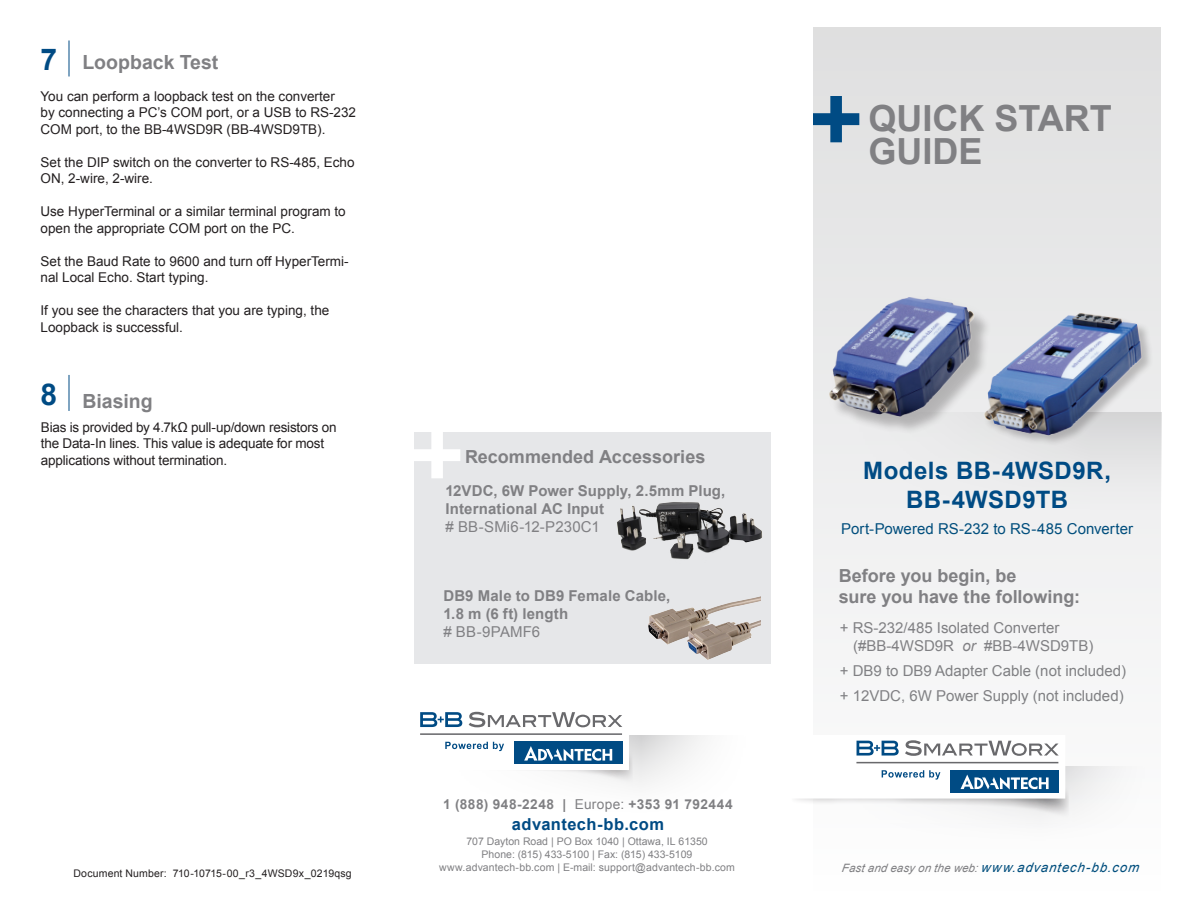
<style>
.page{position:relative;width:1188px;height:918px;background:#fff}
.page>*{position:absolute;margin:0;border:0;box-sizing:border-box;transform-origin:0 0}
.t1{font:700 36px "Arial";color:#808083}
.t2{font:700 30px "Arial";color:#004b84}
.t3{font:700 24px "Arial";letter-spacing:.015em;color:#004b84}
.t4{font:700 19.5px "Arial";color:#808083}
.t5{font:700 18px/21px "Arial";color:#808083}
.t6{font:700 16.5px "Arial";letter-spacing:.025em;color:#004b84}
.t7{font:15px/18px "Arial";color:#808083}
.t8{font:700 15px/18px "Arial";letter-spacing:.01em;color:#808083}
.t9{font:15px "Arial";letter-spacing:.005em;color:#014e7d}
.t10{font:700 13.65px "Arial";letter-spacing:.035em;color:#808083}
.t11{font:13.5px/16.5px "Arial";color:#231f20}
.t12{font:italic 11.55px "Arial";color:#808083}
.t13{font:10.5px "Arial";color:#808083}
.t14{font:10.5px "Arial";letter-spacing:.015em;color:#231f20}
.s1{font-style:italic}
.s2{font-weight:400}
.s3{font-size:13.2px;color:#014e7d}
</style>
<div class="page">
<svg style="left:813px;top:27px;width:348px;height:616px"></svg>
<svg style="left:813px;top:766px;width:348px;height:94px"></svg>
<svg style="left:629px;top:735px;width:76px;height:50px;fill:#f1f1f1"></svg>
<div style="left:787px;top:735px;width:278px;height:64px;background:#fff"></div>
<div style="left:950px;top:770px;width:108px;height:22px;background:#004b84"></div>
<svg style="left:961px;top:775px;width:88px;height:15px"></svg>
<svg style="left:857px;top:741px;width:42px;height:15px"></svg>
<svg style="left:905px;top:740px;width:154px;height:16px"></svg>
<hr style="left:856px;top:762px;width:202px;height:1px;background:#69696c">
<svg style="left:882px;top:770px;width:58px;height:10px"></svg>
<img style="left:538px;top:750px;width:95px;height:35px">
<div style="left:387px;top:707px;width:242px;height:63px;background:#fff"></div>
<div style="left:514px;top:742px;width:108px;height:22px;background:#004b84"></div>
<svg style="left:524px;top:746px;width:88px;height:15px"></svg>
<svg style="left:420px;top:712px;width:42px;height:15px"></svg>
<svg style="left:469px;top:712px;width:153px;height:15px"></svg>
<hr style="left:420px;top:733px;width:202px;height:2px;background:#69696c">
<svg style="left:445px;top:742px;width:59px;height:9px"></svg>
<svg style="left:813px;top:96px;width:46px;height:46px"></svg>
<hr style="left:69px;top:40px;width:1px;height:36px;background:#004b84">
<hr style="left:69px;top:375px;width:1px;height:36px;background:#004b84">
<div style="left:414px;top:433px;width:356px;height:231px;background:#e6e7e9"></div>
<svg style="left:414px;top:432px;width:46px;height:46px"></svg>
<img style="left:617px;top:489px;width:154px;height:75px">
<img style="left:649px;top:596px;width:111px;height:64px">
<img style="left:972px;top:282px;width:187px;height:166px">
<img style="left:814px;top:281px;width:178px;height:155px">
<p class="t2" style="left:40px;top:40px;width:18px">7</p>
<p class="t4" style="left:82px;top:49px;width:137px">Loopback Test</p>
<p class="t11" style="left:40px;top:88px;width:296px">You can perform a loopback test on the converter</p>
<p class="t11" style="left:40px;top:105px;width:317px">by connecting a PC’s COM port, or a USB to RS-232<br>COM port, to the BB-4WSD9R (BB-4WSD9TB).</p>
<p class="t11" style="left:40px;top:154px;width:316px">Set the DIP switch on the converter to RS-485, Echo<br>ON, 2-wire, 2-wire.</p>
<p class="t11" style="left:40px;top:204px;width:307px">Use HyperTerminal or a similar terminal program to</p>
<p class="t11" style="left:40px;top:220px;width:256px">open the appropriate COM port on the PC.</p>
<p class="t11" style="left:40px;top:253px;width:310px">Set the Baud Rate to 9600 and turn off HyperTermi&shy;nal Local Echo. Start typing.</p>
<p class="t11" style="left:40px;top:303px;width:290px">If you see the characters that you are typing, the<br>Loopback is successful.</p>
<p class="t2" style="left:40px;top:375px;width:18px">8</p>
<p class="t4" style="left:82px;top:388px;width:72px">Biasing</p>
<p class="t11" style="left:41px;top:419px;width:297px">Bias is provided by 4.7kΩ pull-up/down resistors on the Data-In lines. This value is adequate for most applications without termination.</p>
<p class="t14" style="left:73px;top:866px;width:280px">Document Number: 710-10715-00_r3_4WSD9x_0219qsg</p>
<p class="t5" style="left:465px;top:447px;width:242px">Recommended Accessories</p>
<p class="t8" style="left:446px;top:482px;width:281px">12VDC, 6W Power Supply, 2.5mm Plug,<br>International AC Input</p>
<p class="t7" style="left:446px;top:518px;width:156px"># BB-SMi6-12-P230C1</p>
<p class="t8" style="left:443px;top:587px;width:229px">DB9 Male to DB9 Female Cable,</p>
<p class="t8" style="left:443px;top:605px;width:126px">1.8 m (6 ft) length</p>
<p class="t7" style="left:443px;top:623px;width:98px"># BB-9PAMF6</p>
<p class="t1" style="left:868px;top:95px;width:245px">QUICK START</p>
<p class="t1" style="left:868px;top:128px;width:116px">GUIDE</p>
<p class="t3" style="left:863px;top:455px;width:249px">Models BB-4WSD9R,</p>
<p class="t3" style="left:906px;top:484px;width:164px">BB-4WSD9TB</p>
<p class="t9" style="left:841px;top:519px;width:293px">Port-Powered RS-232 to RS-485 Converter</p>
<p class="t5" style="left:839px;top:566px;width:243px">Before you begin, be<br>sure you have the following:</p>
<p class="t7" style="left:853px;top:619px;width:242px;text-indent:-14px">+ RS-232/485 Isolated Converter (#BB-4WSD9R <span class="s1">or</span> #BB-4WSD9TB)</p>
<p class="t7" style="left:840px;top:662px;width:288px">+ DB9 to DB9 Adapter Cable (not included)</p>
<p class="t7" style="left:840px;top:687px;width:285px">+ 12VDC, 6W Power Supply (not included)</p>
<p class="t10" style="left:443px;top:796px;width:291px">1 (888) 948-2248 | <span class="s2">Europe:</span> +353 91 792444</p>
<p class="t6" style="left:512px;top:814px;width:154px">advantech-bb.com</p>
<p class="t13" style="left:466px;top:834px;width:243px">707 Dayton Road | PO Box 1040 | Ottawa, IL 61350</p>
<p class="t13" style="left:482px;top:847px;width:212px">Phone: (815) 433-5100 | Fax: (815) 433-5109</p>
<p class="t13" style="left:439px;top:861px;width:297px">www.advantech-bb.com | E-mail: support@advantech-bb.com</p>
<p class="t12" style="left:842px;top:861px;width:301px">Fast and easy on the web: <span class="s3">www.advantech-bb.com</span></p>
</div>
